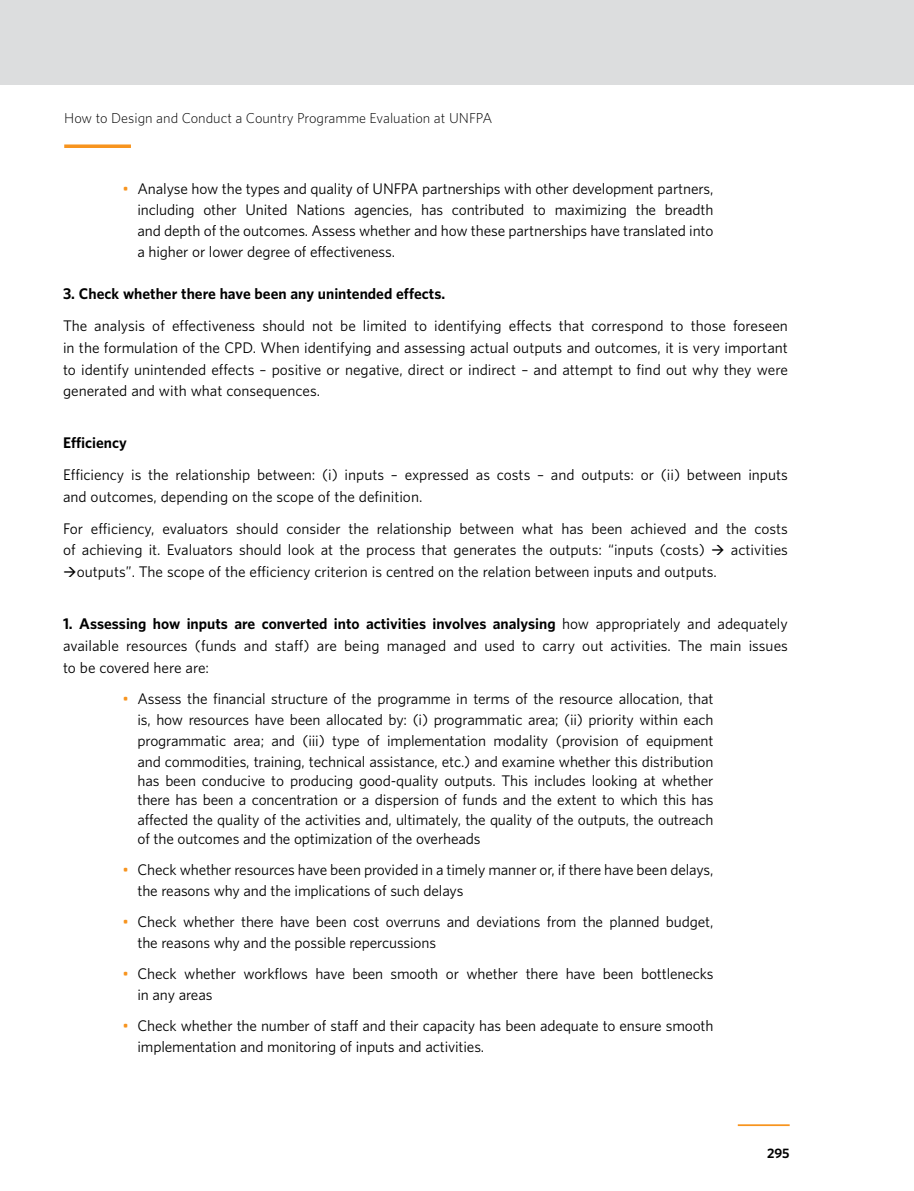
<style>
.page{position:relative;width:914px;height:1191px;background:#fff}
.page>*{position:absolute;margin:0;border:0;box-sizing:border-box;transform-origin:0 0}
.t1{font:14px/21px "UNFPA Text";letter-spacing:-.01em;color:#000}
.t2{font:700 14px "UNFPA";color:#000}
.t3{font:300 13.12px "UNFPA";color:#000}
.t4{font:700 12.25px "UNFPA";color:#000}
.s1{color:#f7941e}
.s2{font-family:"UNFPA Text";font-weight:400}
</style>
<div class="page">
<svg style="left:64px;top:144px;width:67px;height:4px"></svg>
<div style="left:0;top:0;width:914px;height:84px;background:#dcddde"></div>
<hr style="left:737px;top:1124px;width:52px;height:2px;background:#f7941e">
<p class="t3" style="left:64px;top:110px;width:430px">How to Design and Conduct a Country Programme Evaluation at UNFPA</p>
<p class="t1" style="left:137px;top:178px;width:577px;text-align:justify;text-indent:-15px"><span class="s1">•</span> Analyse how the types and quality of UNFPA partnerships with other development partners, including other United Nations agencies, has contributed to maximizing the breadth and depth of the outcomes. Assess whether and how these partnerships have translated into a higher or lower degree of effectiveness.</p>
<p class="t2" style="left:63px;top:284px;width:384px">3. Check whether there have been any unintended effects.</p>
<p class="t1" style="left:63px;top:314px;width:726px;line-height:21.9px;text-align:justify">The analysis of effectiveness should not be limited to identifying effects that correspond to those foreseen in the formulation of the CPD. When identifying and assessing actual outputs and outcomes, it is very important to identify unintended effects – positive or negative, direct or indirect – and attempt to find out why they were generated and with what consequences.</p>
<p class="t2" style="left:63px;top:433px;width:65px">Efficiency</p>
<p class="t1" style="left:63px;top:463px;width:726px;line-height:21.9px">Efficiency is the relationship between: (i) inputs – expressed as costs – and outputs: or (ii) between inputs and outcomes, depending on the scope of the definition.</p>
<p class="t1" style="left:63px;top:517px;width:726px;line-height:21.9px">For efficiency, evaluators should consider the relationship between what has been achieved and the costs of achieving it. Evaluators should look at the process that generates the outputs: “inputs (costs) → activities</p>
<p class="t1" style="left:63px;top:561px;width:655px">→outputs”. The scope of the efficiency criterion is centred on the relation between inputs and outputs.</p>
<p class="t2" style="left:63px;top:614px;width:726px">1. Assessing how inputs are converted into activities involves analysing <span class="s2">how appropriately and adequately</span></p>
<p class="t1" style="left:63px;top:634px;width:726px;line-height:21.9px">available resources (funds and staff) are being managed and used to carry out activities. The main issues to be covered here are:</p>
<p class="t1" style="left:137px;top:687px;width:577px;text-align:justify;text-indent:-15px"><span class="s1">•</span> Assess the financial structure of the programme in terms of the resource allocation, that is, how resources have been allocated by: (i) programmatic area; (ii) priority within each programmatic area; and (iii) type of implementation modality (provision of equipment and commodities, training, technical assistance, etc.) and examine whether this distribution</p>
<p class="t1" style="left:137px;top:770px;width:577px;line-height:19.2px;text-align:justify">has been conducive to producing good-quality outputs. This includes looking at whether there has been a concentration or a dispersion of funds and the extent to which this has affected the quality of the activities and, ultimately, the quality of the outputs, the outreach of the outcomes and the optimization of the overheads</p>
<p class="t1" style="left:137px;top:858px;width:577px;text-indent:-15px"><span class="s1">•</span> Check whether resources have been provided in a timely manner or, if there have been delays, the reasons why and the implications of such delays</p>
<p class="t1" style="left:137px;top:910px;width:577px;text-indent:-15px"><span class="s1">•</span> Check whether there have been cost overruns and deviations from the planned budget, the reasons why and the possible repercussions</p>
<p class="t1" style="left:137px;top:962px;width:577px;text-indent:-15px"><span class="s1">•</span> Check whether workflows have been smooth or whether there have been bottlenecks in any areas</p>
<p class="t1" style="left:137px;top:1014px;width:577px;text-indent:-15px"><span class="s1">•</span> Check whether the number of staff and their capacity has been adequate to ensure smooth implementation and monitoring of inputs and activities.</p>
<p class="t4" style="left:767px;top:1144px;width:24px">295</p>
</div>
